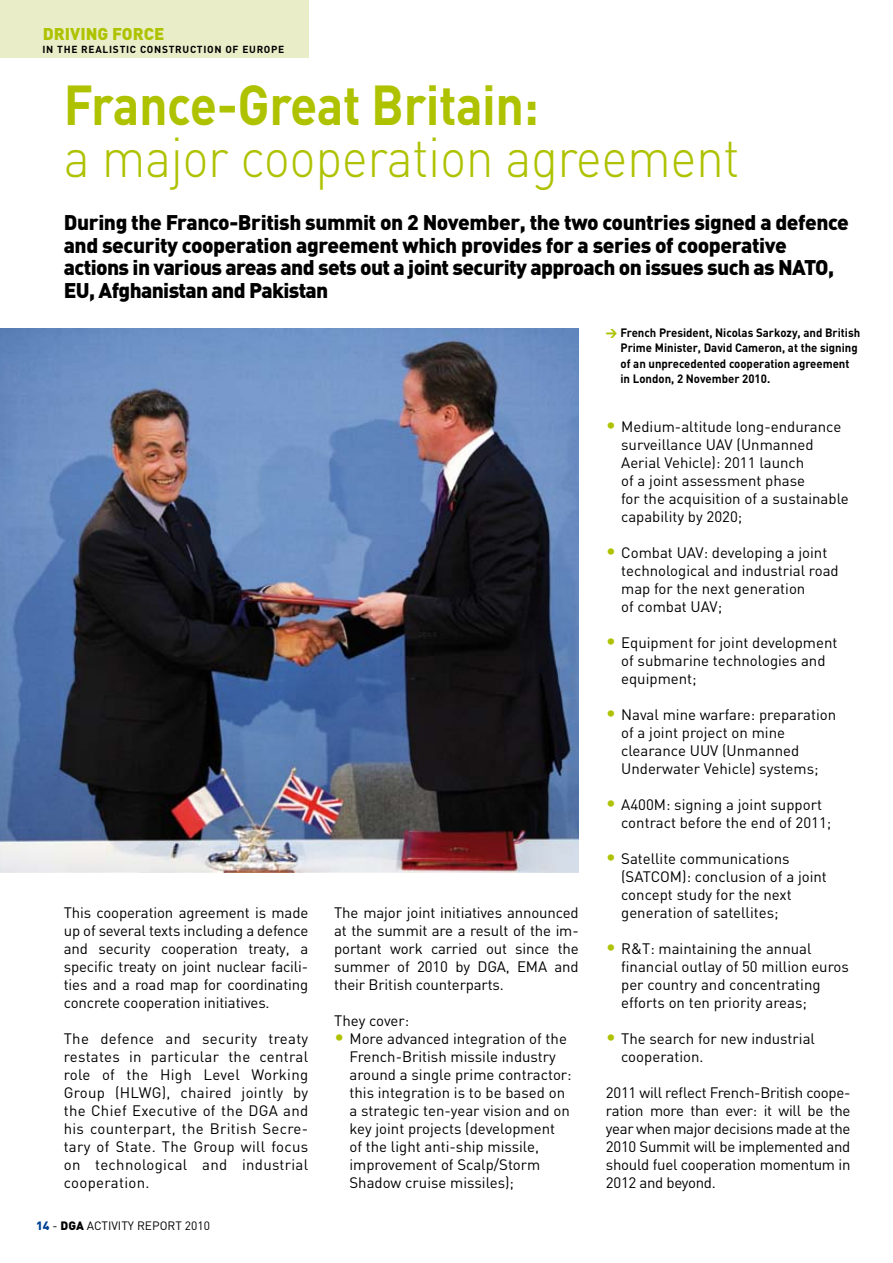
<style>
.page{position:relative;width:893px;height:1263px;background:#fff}
.page>*{position:absolute;margin:0;border:0;box-sizing:border-box;transform-origin:0 0}
.t1{font:300 55.5px "DIN";letter-spacing:-.01em;color:#aec200;scale:.9 1}
.t2{font:700 55.5px "DIN";letter-spacing:-.01em;color:#aec200;scale:.9 1}
.t3{font:900 21px/22.5px "DIN";letter-spacing:-.02em;color:#000}
.t4{font:900 16.8px "DIN";color:#aec200}
.t5{font:15px/18px "DIN";color:#000}
.t6{font:700 12px/15px "DIN";color:#000;scale:.95 1}
.t7{font:12px "DIN";color:#000}
.t8{font:900 12px "DIN";color:#000}
.t9{font:700 10.2px "DIN";color:#000}
.s1{color:#004494}
.s2{font-weight:400}
.s3{font-size:19.5px;color:#aec200}
.s4{font-weight:900;color:#aec200}
</style>
<div class="page">
<div style="left:0;top:0;width:308px;height:57px;background:#eaeec8"></div>
<img style="left:0;top:328px;width:579px;height:545px">
<p class="t4" style="left:43px;top:22px;width:10px">Drivin</p>
<p class="t4" style="left:98px;top:22px;width:46px">g force</p>
<p class="t9" style="left:43px;top:43px;width:47px">in the rea</p>
<p class="t9" style="left:103px;top:43px;width:13px">listic</p>
<p class="t9" style="left:140px;top:43px;width:30px">constructio</p>
<p class="t9" style="left:214px;top:43px;width:43px">n of Europe</p>
<h1 class="t2" style="left:64px;top:68px;width:530px">France-Great Britain:</h1>
<h1 class="t1" style="left:64px;top:123px;width:752px">a major cooperation agreement</h1>
<p class="t3" style="left:64px;top:210px;width:787px">During the Franco-British summit on 2 November, the two countries signed a defence and security cooperation agreement which provides for a series of cooperative actions in various areas and sets out a joint security approach on issues such as NATO, EU, Afghanistan and Pakistan</p>
<p class="t5" style="left:64px;top:903px;width:246px;text-align:justify">This cooperation agreement is made up of several texts including a defence and security cooperation treaty, a specific treaty on joint nuclear facili&shy;ties and a road map for coordinating concrete cooperation initiatives.</p>
<p class="t5" style="left:64px;top:1029px;width:246px;text-align:justify">The defence and security treaty restates in particular the central role of the High Level Working Group (HLWG), chaired jointly by the Chief Executive of the DGA and his counterpart, the British Secre&shy;tary of State. The Group will focus on technological and industrial cooperation.</p>
<p class="t8" style="left:36px;top:1217px;width:33px"><span class="s1">14</span> <span class="s2">-</span> DGA</p>
<p class="t7" style="left:87px;top:1218px;width:125px">ACTIVITY REPORT 2010</p>
<p class="t5" style="left:334px;top:903px;width:246px;text-align:justify">The major joint initiatives announced at the summit are a result of the im&shy;portant work carried out since the summer of 2010 by DGA, EMA and their British counterparts.</p>
<p class="t5" style="left:334px;top:1011px;width:77px">They cover:</p>
<p class="t5" style="left:349px;top:1029px;width:224px;text-indent:-15px"><span class="s3">•</span> More advanced integration of the<br>French-British missile industry around a single prime contractor: this integration is to be based on a strategic ten-year vision and on key joint projects (development<br>of the light anti-ship missile, improvement of Scalp/Storm<br>Shadow cruise missiles);</p>
<p class="t6" style="left:620px;top:325px;width:254px;text-indent:-15px"><span class="s4">&gt;</span> French President, N icolas Sarkozy, and British Prime Minister, David Cameron, at the signing of an unprecedented cooperation agreement in London, 2 November 2010.</p>
<p class="t5" style="left:621px;top:417px;width:229px;text-indent:-15px"><span class="s3">•</span> Medium-altitude long-endurance surveillance UAV (Unmanned<br>Aerial Vehicle): 2011 launch<br>of a joint assessment phase<br>for the acquisition of a sustainable capability by 2020;</p>
<p class="t5" style="left:621px;top:543px;width:219px;text-indent:-15px"><span class="s3">•</span> Combat UAV: developing a joint technological and industrial road map for the next generation<br>of combat UAV;</p>
<p class="t5" style="left:621px;top:633px;width:218px;text-indent:-15px"><span class="s3">•</span> Equipment for joint development of submarine technologies and equipment;</p>
<p class="t5" style="left:621px;top:705px;width:217px;text-indent:-15px"><span class="s3">•</span> Naval mine warfare: preparation of a joint project on mine clearance UUV (Unmanned<br>Underwater Vehicle) systems;</p>
<p class="t5" style="left:621px;top:795px;width:212px;text-indent:-15px"><span class="s3">•</span> A400M: signing a joint support contract before the end of 2011;</p>
<p class="t5" style="left:621px;top:849px;width:207px;text-indent:-15px"><span class="s3">•</span> Satellite communications (SATCOM): conclusion of a joint concept study for the next generation of satellites;</p>
<p class="t5" style="left:621px;top:939px;width:229px;text-indent:-15px"><span class="s3">•</span> R&amp;T: maintaining the annual financial outlay of 50 million euros per country and concentrating efforts on ten priority areas;</p>
<p class="t5" style="left:621px;top:1029px;width:195px;text-indent:-15px"><span class="s3">•</span> The search for new industrial cooperation.</p>
<p class="t5" style="left:606px;top:1083px;width:246px;text-align:justify">2011 will reflect French-British coope&shy;ration more than ever: it will be the year when major decisions made at the 2010 Summit will be implemented and should fuel cooperation momentum in 2012 and beyond.</p>
</div>
